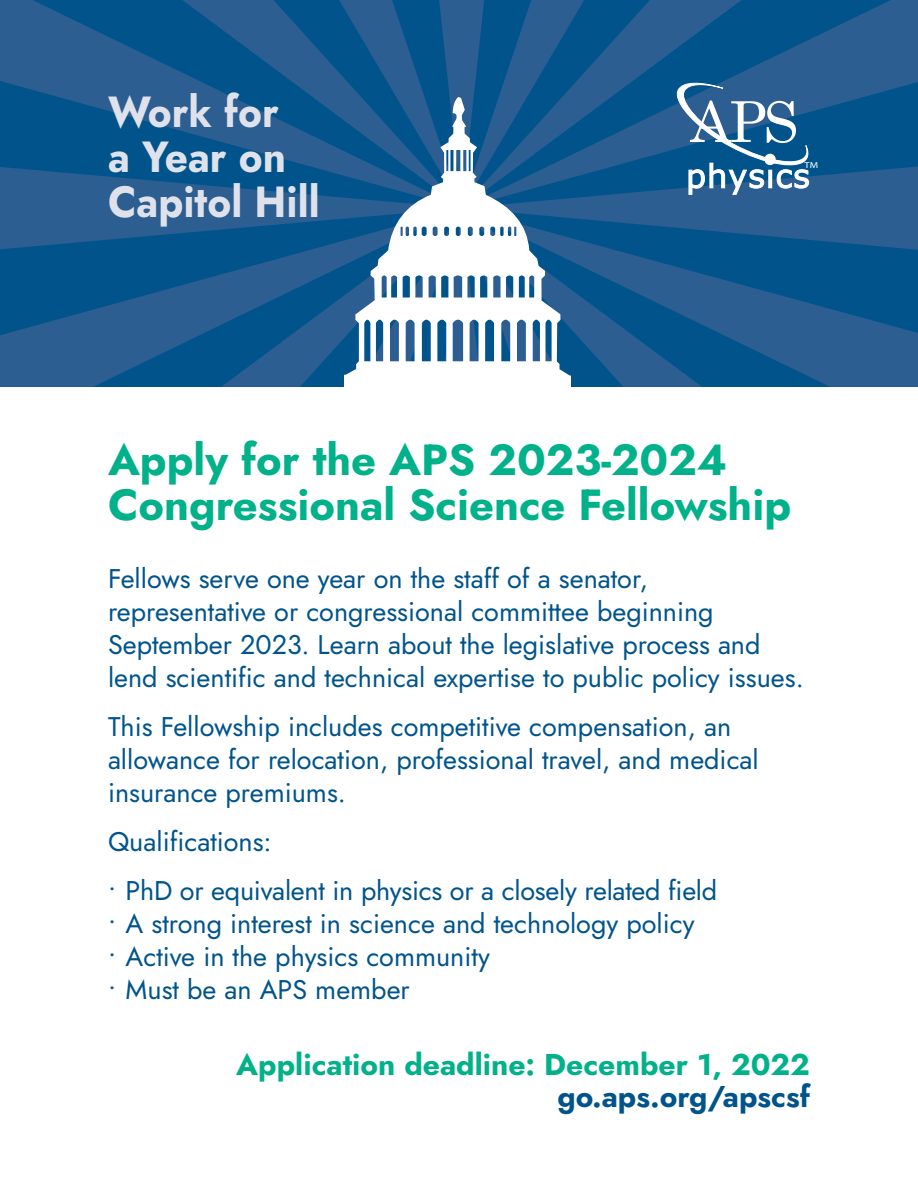
<style>
.page{position:relative;width:918px;height:1188px;background:#fff}
.page>*{position:absolute;margin:0;border:0;box-sizing:border-box;transform-origin:0 0}
.t1{font:43.5px/45px "Jost";color:#00b189}
.t2{font:43.5px/45px "Jost";color:#e0e2eb;scale:.93 1}
.t3{font:30px "Jost";color:#00b189}
.t4{font:30px "Jost";color:#00548b}
.t5{font:27px/33px "Jost";color:#00548b}
.t6{font:8.7px "Myriad Pro";color:#fff;scale:1.21 1}
</style>
<div class="page">
<svg style="left:0;top:0;width:918px;height:387px;fill:#2b5d91"></svg>
<svg style="left:345px;top:89px;width:226px;height:298px"></svg>
<svg style="left:672px;top:81px;width:137px;height:114px"></svg>
<div style="left:764px;top:154px;width:12px;height:11px;background:#fff;border-radius:50%"></div>
<h1 class="t2" style="left:108px;top:90px;width:229px">Work for<br>a Year on<br>Capitol Hill</h1>
<p class="t6" style="left:805px;top:160px;width:13px">TM</p>
<h1 class="t1" style="left:108px;top:437px;width:685px">Apply for the APS 2023-2024<br>Congressional Science Fellowship</h1>
<p class="t5" style="left:108px;top:562px;width:697px">Fellows serve one year on the staff of a senator, representative or congressional committee beginning September 2023. Learn about the legislative process and lend scientific and technical expertise to public policy issues.</p>
<p class="t5" style="left:108px;top:710px;width:652px">This Fellowship includes competitive compensation, an allowance for relocation, professional travel, and medical insurance premiums.</p>
<p class="t5" style="left:108px;top:825px;width:165px">Qualifications:</p>
<p class="t5" style="left:108px;top:874px;width:611px">• PhD or equivalent in physics or a closely related field</p>
<p class="t5" style="left:108px;top:907px;width:588px">• A strong interest in science and technology policy</p>
<p class="t5" style="left:108px;top:940px;width:383px">• Active in the physics community</p>
<p class="t5" style="left:108px;top:973px;width:303px">• Must be an APS member</p>
<p class="t3" style="left:236px;top:1044px;width:575px">Application deadline: December 1, 2022</p>
<p class="t4" style="left:558px;top:1076px;width:254px">go.aps.org/apscsf</p>
</div>
